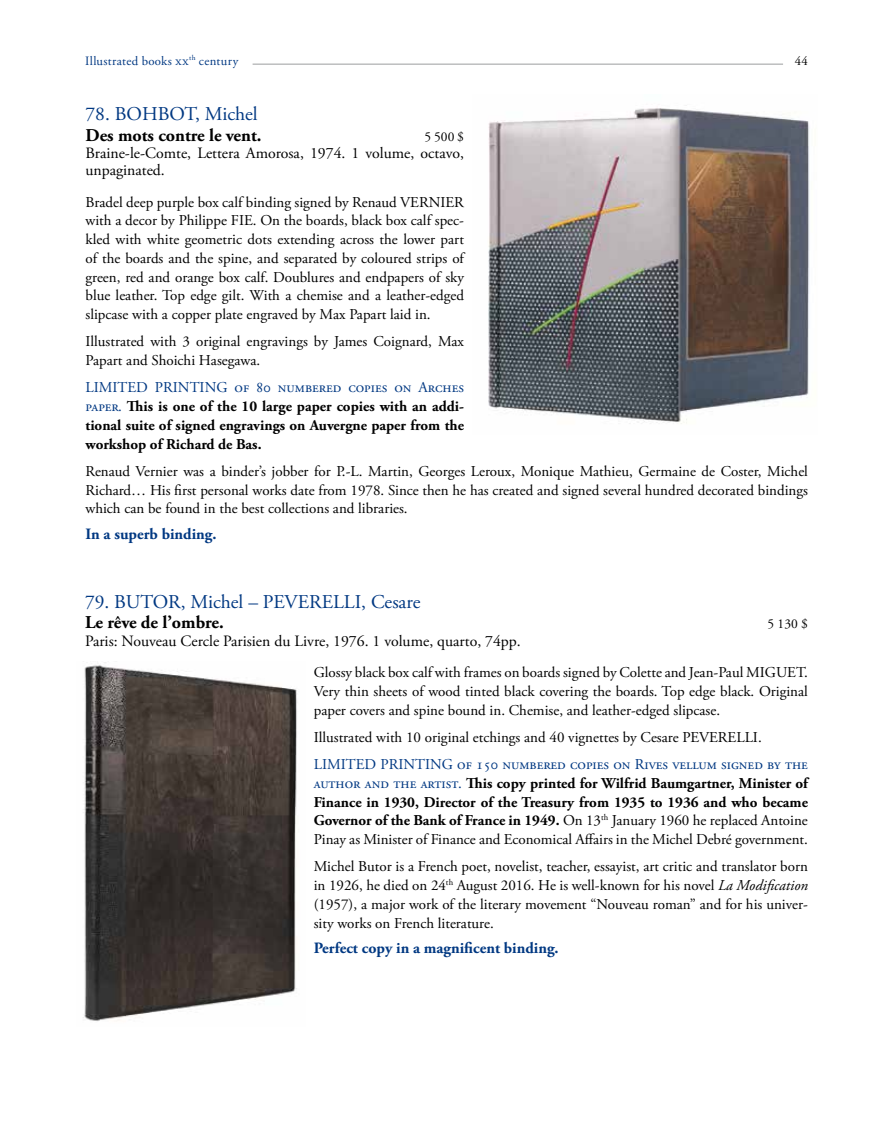
<style>
.page{position:relative;width:893px;height:1127px;background:#fff}
.page>*{position:absolute;margin:0;border:0;box-sizing:border-box;transform-origin:0 0}
.t1{font:19.5px "Adobe Garamond Pro";color:#003882}
.t2{font:700 18px "Adobe Garamond Pro";color:#000}
.t3{font:15.75px/17.2px "Adobe Garamond Pro";color:#000}
.t4{font:700 15.75px "Adobe Garamond Pro";color:#003882}
.t5{font:15px/18.8px "Adobe Garamond Pro";color:#000;text-align:justify}
.t6{font:700 15px/18.8px "Adobe Garamond Pro";color:#000;text-align:justify}
.t7{font:13.5px "Adobe Garamond Pro";color:#000}
.t8{font:12.75px "Adobe Garamond Pro";color:#003882}
.t9{font:12.75px "Adobe Garamond Pro";color:#000}
.s1{font-weight:400;color:#003882}
.s2{font-weight:400}
.s3{font-style:italic}
</style>
<div class="page">
<hr style="left:253px;top:64px;width:530px;height:1px;background:#9c9e9f">
<img style="left:83px;top:662px;width:214px;height:359px">
<img style="left:488px;top:105px;width:322px;height:319px">
<p class="t8" style="left:85px;top:53px;width:155px">Illustrated books xx<sup>th</sup> century</p>
<p class="t9" style="left:795px;top:53px;width:15px">44</p>
<h1 class="t1" style="left:86px;top:103px;width:174px">78. BOHBOT, Michel</h1>
<p class="t2" style="left:86px;top:124px;width:178px">Des mots contre le vent.</p>
<p class="t7" style="left:424px;top:128px;width:41px">5 500 $</p>
<p class="t3" style="left:86px;top:145px;width:380px">Braine-le-Comte, Lettera Amorosa, 1974. 1 volume, octavo, unpaginated.</p>
<p class="t5" style="left:86px;top:193px;width:382px">Bradel deep purple box calf binding signed by Renaud VERNIER with a decor by Philippe FIE. On the boards, black box calf spec&shy;kled with white geometric dots extending across the lower part of the boards and the spine, and separated by coloured strips of green, red and orange box calf. Doublures and endpapers of sky blue leather. Top edge gilt. With a chemise and a leather-edged slipcase with a copper plate engraved by Max Papart laid in.</p>
<p class="t5" style="left:86px;top:333px;width:380px">Illustrated with 3 original engravings by James Coignard, Max<br>Papart and Shoichi Hasegawa.</p>
<p class="t6" style="left:86px;top:378px;width:380px"><span class="s1">LIMITED PRINTING of 80 numbered copies on Arches paper.</span> This is one of the 10 large paper copies with an addi&shy;tional suite of signed engravings on Auvergne paper from the workshop of Richard de Bas.</p>
<p class="t5" style="left:86px;top:462px;width:724px">Renaud Vernier was a binder’s jobber for P.-L. Martin, Georges Leroux, Monique Mathieu, Germaine de Coster, Michel Richard… His first personal works date from 1978. Since then he has created and signed several hundred decorated bindings which can be found in the best collections and libraries.</p>
<p class="t4" style="left:86px;top:525px;width:133px">In a superb binding.</p>
<h1 class="t1" style="left:85px;top:590px;width:337px">79. BUTOR, Michel – PEVERELLI, Cesare</h1>
<p class="t2" style="left:85px;top:612px;width:140px">Le rêve de l’ombre.</p>
<p class="t7" style="left:768px;top:616px;width:42px">5 130 $</p>
<p class="t3" style="left:85px;top:632px;width:437px">Paris: Nouveau Cercle Parisien du Livre, 1976. 1 volume, quarto, 74pp.</p>
<p class="t5" style="left:314px;top:663px;width:496px">Glossy black box calf with frames on boards signed by Colette and Jean-Paul MIGUET.<br>Very thin sheets of wood tinted black covering the boards. Top edge black. Original paper covers and spine bound in. Chemise, and leather-edged slipcase.</p>
<p class="t5" style="left:314px;top:728px;width:449px">Illustrated with 10 original etchings and 40 vignettes by Cesare PEVERELLI.</p>
<p class="t6" style="left:314px;top:755px;width:496px"><span class="s1">LIMITED PRINTING of 150 numbered copies on Rives vellum signed by the author and the artist.</span> This copy printed for Wilfrid Baumgartner, Minister of Finance in 1930, Director of the Treasury from 1935 to 1936 and who became Governor of the Bank of France in 1949. <span class="s2">On 13</span><sup>th</sup> <span class="s2">January 1960 he replaced Antoine Pinay as Minister of Finance and Economical Affairs in the Michel Debré government.</span></p>
<p class="t5" style="left:314px;top:858px;width:496px">Michel Butor is a French poet, novelist, teacher, essayist, art critic and translator born in 1926, he died on 24<sup>th</sup> August 2016. He is well-known for his novel <span class="s3">La Modification </span>(1957), a major work of the literary movement “Nouveau roman” and for his univer&shy;sity works on French literature.</p>
<p class="t4" style="left:314px;top:939px;width:246px">Perfect copy in a magnificent binding.</p>
</div>
